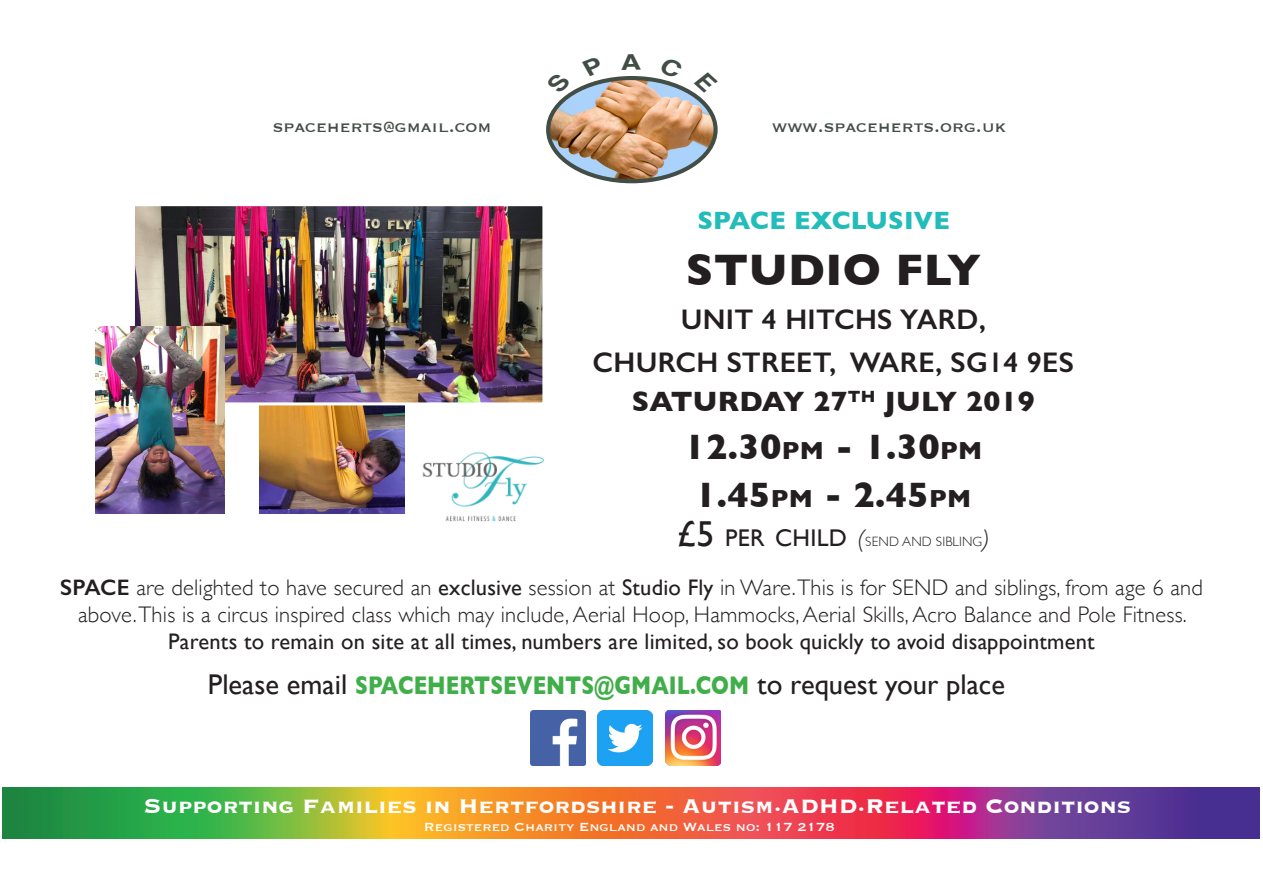
<style>
.page{position:relative;width:1263px;height:893px;background:#fff}
.page>*{position:absolute;margin:0;border:0;box-sizing:border-box;transform-origin:0 0}
.t1{font:700 45px "Gill Sans";letter-spacing:.01em;color:#231f20}
.t2{font:700 36px "Gill Sans";letter-spacing:.01em;color:#231f20}
.t3{font:28.5px "Gill Sans";color:#231f20}
.t4{font:600 28.5px "Gill Sans";letter-spacing:.01em;color:#231f20}
.t5{font:700 28.5px "Gill Sans";letter-spacing:.01em;color:#231f20}
.t6{font:700 25.8px "Copperplate";color:#fff}
.t7{font:700 25.5px "Gill Sans";letter-spacing:.01em;color:#22bcba}
.t8{font:300 22.5px/27px "Gill Sans";letter-spacing:.01em;color:#231f20;text-align:center}
.t9{font:22.5px "Gill Sans";letter-spacing:.01em;color:#231f20}
.t10{font:19.5px "Copperplate";color:#424d45}
.t11{font:15.3px "Copperplate";color:#fff}
.t12{font:300 13.5px "Gill Sans";letter-spacing:.01em;color:#231f20}
.s1{font-size:25.2px}
.s2{font-weight:400;font-size:36px}
.s3{font-weight:400;font-size:24.15px}
.s4{font-style:italic;font-size:24px}
.s5{font-weight:600}
.s6{font-weight:400}
.s7{font-weight:700;font-size:26.1px;color:#40ae49}
</style>
<div class="page">
<img style="left:548px;top:80px;width:168px;height:99px">
<div style="left:546px;top:76px;width:172px;height:107px;border:4px solid #424d45;border-radius:50%"></div>
<img style="left:530px;top:710px;width:56px;height:55px">
<img style="left:597px;top:710px;width:55px;height:55px">
<img style="left:665px;top:710px;width:56px;height:55px">
<svg style="left:2px;top:788px;width:1257px;height:51px;background:#a16f53"></svg>
<img style="left:259px;top:405px;width:146px;height:109px">
<img style="left:422px;top:452px;width:122px;height:70px">
<img style="left:136px;top:207px;width:405px;height:194px">
<div style="left:132px;top:203px;width:413px;height:202px;border:3px solid #fff"></div>
<img style="left:95px;top:326px;width:129px;height:188px">
<svg style="left:548px;top:80px;width:23px;height:14px"></svg>
<svg style="left:694px;top:80px;width:22px;height:13px"></svg>
<p class="t10" style="left:273px;top:114px;width:220px">spaceherts@gmail.com</p>
<p class="t10" style="left:772px;top:114px;width:235px">www.spaceherts.org.uk</p>
<p class="t7" style="left:697px;top:200px;width:254px">SPACE EXCLUSIVE</p>
<p class="t1" style="left:686px;top:234px;width:297px">STUDIO FLY</p>
<p class="t4" style="left:681px;top:302px;width:307px">UNIT 4 HITCHS YARD,</p>
<p class="t4" style="left:592px;top:345px;width:483px">CHURCH STREET, WARE, SG14 9ES</p>
<p class="t5" style="left:632px;top:379px;width:404px">SATURDAY 27<sup>TH</sup> JULY 2019</p>
<p class="t2" style="left:684px;top:419px;width:299px">12.30<span class="s1">PM</span> - 1.30<span class="s1">PM</span></p>
<p class="t2" style="left:695px;top:467px;width:278px">1.45<span class="s1">PM</span> - 2.45<span class="s1">PM</span></p>
<p class="t12" style="left:677px;top:531px;width:314px"><span class="s2">£5</span> <span class="s3">PER CHILD</span> <span class="s4">(</span>SEND AND SIBLING<span class="s4">)</span></p>
<p class="t8" style="left:60px;top:573px;width:1144px"><span class="s5">SPACE</span> are delighted to have secured an <span class="s6">exclusive</span> session at <span class="s6">Studio Fly</span> in Ware. This is for SEND and siblings, from age 6 and above. This is a circus inspired class which may include, Aerial Hoop, Hammocks, Aerial Skills, Acro Balance and Pole Fitness.</p>
<p class="t9" style="left:168px;top:628px;width:928px">Parents to remain on site at all times, numbers are limited, so book quickly to avoid disappointment</p>
<p class="t3" style="left:208px;top:667px;width:799px">Please email <span class="s7">SPACEHERTSEVENTS@GMAIL.COM</span> to request your place</p>
<p class="t6" style="left:144px;top:789px;width:989px">Supporting Families in Hertfordshire - Autism.ADHD.Related Conditions</p>
<p class="t11" style="left:424px;top:817px;width:412px">Registered Charity England and Wales no: 117 2178</p>
</div>
